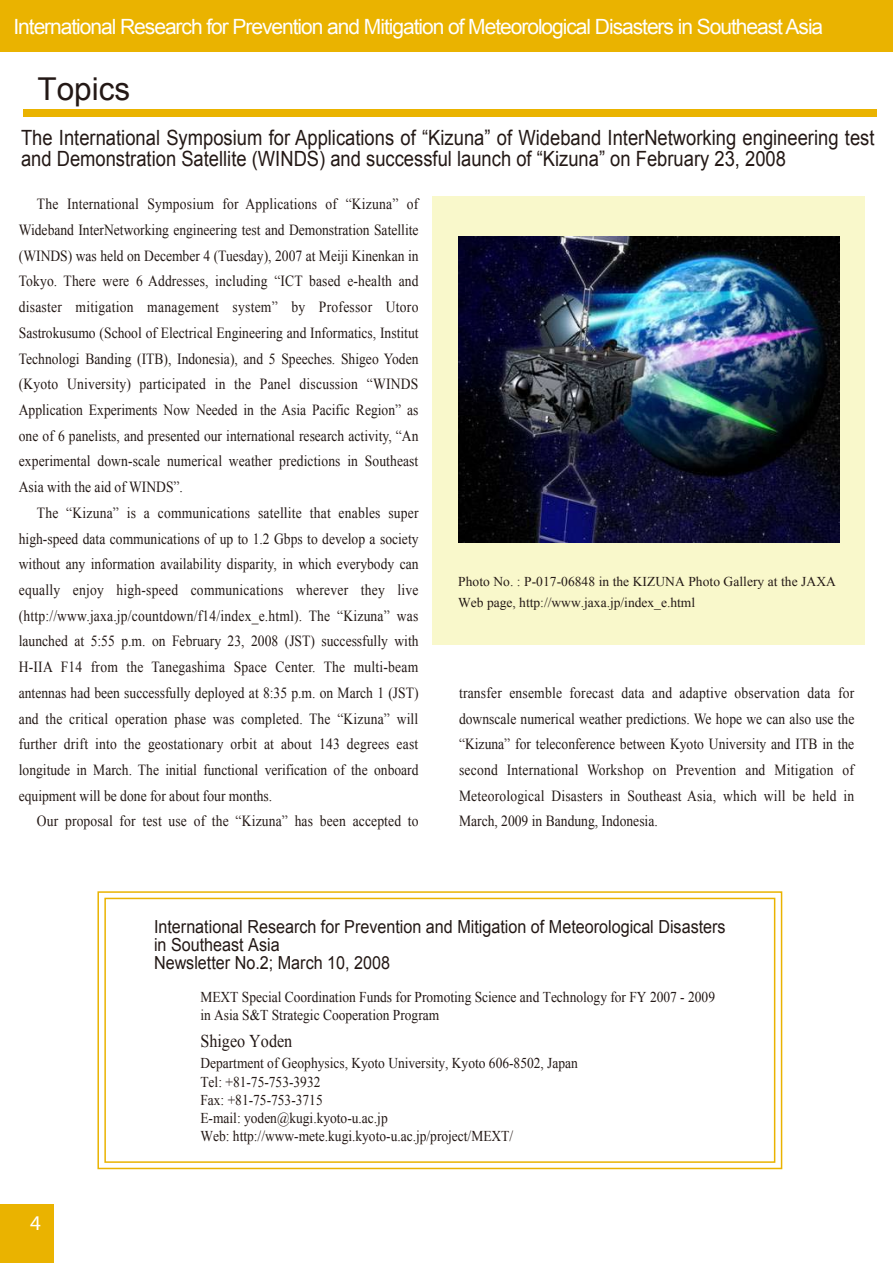
<style>
.page{position:relative;width:893px;height:1263px;background:#fff}
.page>*{position:absolute;margin:0;border:0;box-sizing:border-box;transform-origin:0 0}
.t1{font:31.5px "Arial";color:#231815}
.t2{font:21px/21px "Arial";color:#231815;scale:.88 1}
.t3{font:21px "Arial";letter-spacing:-.05em;color:#fff}
.t4{font:21px "Myriad";color:#fff}
.t5{font:18px/18px "Arial";color:#231815;scale:.9 1}
.t6{font:18px "Times New Roman";color:#231815;scale:.9 1}
.t7{font:15.45px/25.7px "Times New Roman";letter-spacing:.005em;color:#231815;text-align:justify;scale:.88 1}
.t8{font:15px/18px "Times New Roman";color:#231815;scale:.9 1}
.t9{font:13.5px/21px "Times New Roman";letter-spacing:.005em;color:#231815}
</style>
<div class="page">
<div style="left:0;top:0;width:893px;height:51px;background:#eab300"></div>
<div style="left:0;top:1205px;width:53px;height:58px;background:#eab300"></div>
<div style="left:23px;top:110px;width:853px;height:7px;background:#eab300"></div>
<div style="left:104px;top:898px;width:671px;height:265px;border:2px solid #eab300"></div>
<div style="left:97px;top:891px;width:685px;height:278px;border:2px solid #eab300"></div>
<div style="left:432px;top:196px;width:432px;height:449px;background:#f9f8cb"></div>
<img style="left:459px;top:237px;width:380px;height:305px">
<h2 class="t3" style="left:14px;top:13px;width:811px">International Research for Prevention and Mitigation of Meteorological Disasters in Southeast Asia</h2>
<h1 class="t1" style="left:38px;top:68px;width:94px">Topics</h1>
<h2 class="t2" style="left:21px;top:127px;width:971px">The International Symposium for Applications of “Kizuna” of Wideband InterNetworking engineering test and Demonstration Satellite (WINDS) and successful launch of “Kizuna” on February 23, 2008</h2>
<p class="t7" style="left:19px;top:191px;width:456px;text-indent:18px">The International Symposium for Applications of “Kizuna” of Wideband InterNetworking engineering test and Demonstration Satellite (WINDS) was held on December 4 (Tuesday), 2007 at Meiji Kinenkan in Tokyo. There were 6 Addresses, including “ICT based e-health and disaster mitigation management system” by Professor Utoro Sastrokusumo (School of Electrical Engineering and Informatics, Institut Technologi Banding (ITB), Indonesia), and 5 Speeches. Shigeo Yoden (Kyoto University) participated in the Panel discussion “WINDS Application Experiments Now Needed in the Asia Pacific Region” as one of 6 panelists, and presented our international research activity, “An experimental down-scale numerical weather predictions in Southeast Asia with the aid of WINDS”.</p>
<p class="t7" style="left:19px;top:500px;width:456px;text-indent:18px">The “Kizuna” is a communications satellite that enables super high-speed data communications of up to 1.2 Gbps to develop a society without any information availability disparity, in which everybody can equally enjoy high-speed communications wherever they live (http://www.jaxa.jp/countdown/f14/index_e.html). The “Kizuna” was launched at 5:55 p.m. on February 23, 2008 (JST) successfully with H-IIA F14 from the Tanegashima Space Center. The multi-beam antennas had been successfully deployed at 8:35 p.m. on March 1 (JST) and the critical operation phase was completed. The “Kizuna” will further drift into the geostationary orbit at about 143 degrees east longitude in March. The initial functional verification of the onboard equipment will be done for about four months.</p>
<p class="t7" style="left:37px;top:808px;width:435px">Our proposal for test use of the “Kizuna” has been accepted to</p>
<p class="t9" style="left:458px;top:570px;width:379px">Photo No. : P-017-06848 in the KIZUNA Photo Gallery at the JAXA<br>Web page, http://www.jaxa.jp/index_e.html</p>
<p class="t7" style="left:459px;top:680px;width:451px">transfer ensemble forecast data and adaptive observation data for downscale numerical weather predictions. We hope we can also use the “Kizuna” for teleconference between Kyoto University and ITB in the second International Workshop on Prevention and Mitigation of Meteorological Disasters in Southeast Asia, which will be held in March, 2009 in Bandung, Indonesia.</p>
<h2 class="t4" style="left:30px;top:1213px;width:12px">4</h2>
<p class="t5" style="left:154px;top:918px;width:637px">International Research for Prevention and Mitigation of Meteorological Disasters in Southeast Asia<br>Newsletter No.2; March 10, 2008</p>
<p class="t8" style="left:200px;top:988px;width:573px">MEXT Special Coordination Funds for Promoting Science and Technology for FY 2007 - 2009 in Asia S&amp;T Strategic Cooperation Program</p>
<p class="t6" style="left:200px;top:1029px;width:104px">Shigeo Yoden</p>
<p class="t8" style="left:200px;top:1054px;width:421px">Department of Geophysics, Kyoto University, Kyoto 606-8502, Japan Tel: +81-75-753-3932<br>Fax: +81-75-753-3715<br>E-mail: yoden@kugi.kyoto-u.ac.jp<br>Web: http://www-mete.kugi.kyoto-u.ac.jp/project/MEXT/</p>
</div>
